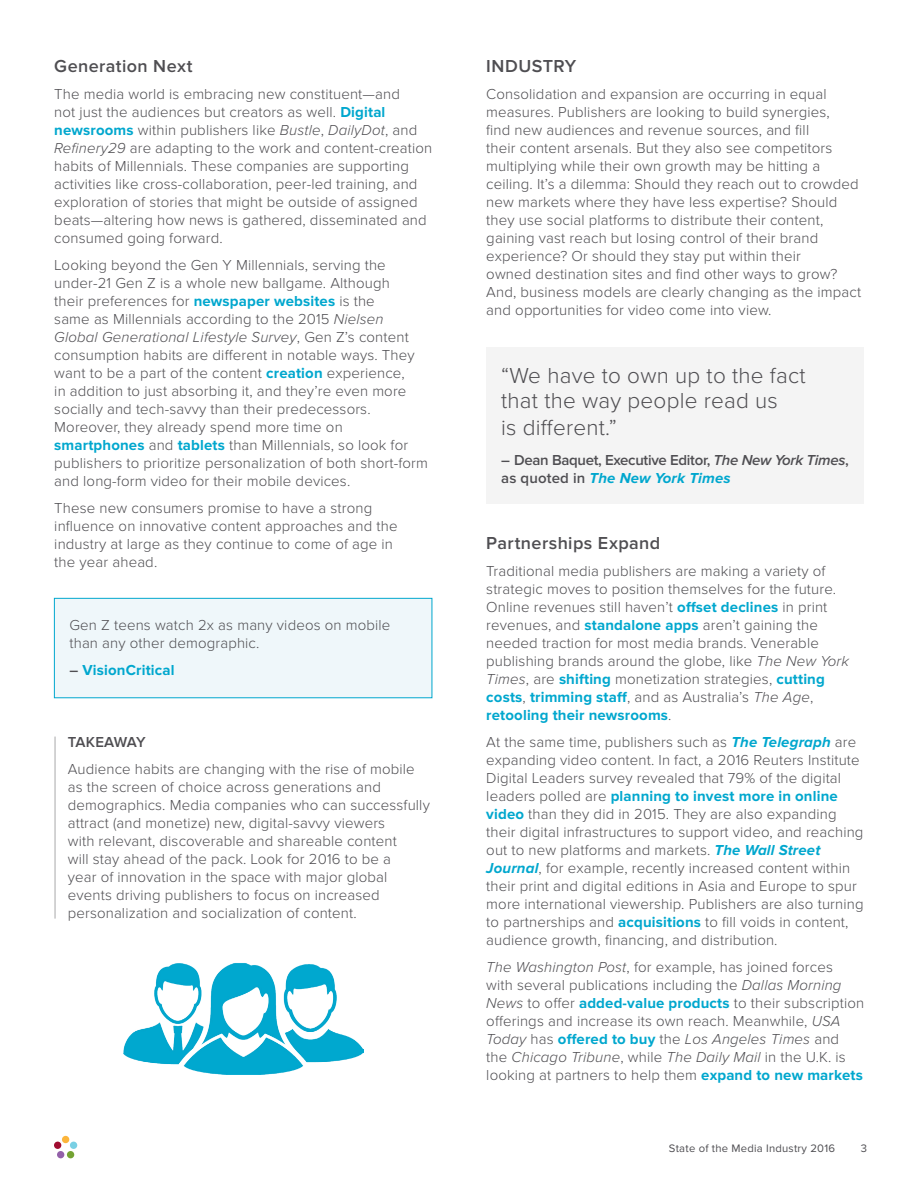
<style>
.page{position:relative;width:918px;height:1188px;background:#fff}
.page>*{position:absolute;margin:0;border:0;box-sizing:border-box;transform-origin:0 0}
.t1{font:300 22.5px/26.2px "Proxima Nova";letter-spacing:.01em;color:#4f4e52}
.t2{font:600 18px "Proxima Nova";letter-spacing:.025em;color:#4f4e52}
.t3{font:300 15px/18px "Proxima Nova";letter-spacing:.01em;color:#4f4e52}
.t4{font:600 15px/18px "Proxima Nova";letter-spacing:-.02em;color:#4f4e52}
.t5{font:700 15px "Proxima Nova";letter-spacing:.01em;color:#00a7ce}
.t6{font:11.25px "Proxima Nova";letter-spacing:.02em;color:#4f4e52}
.s1{font-weight:700;color:#00a7ce}
.s2{font-style:italic}
.s3{font-weight:600;color:#4f4e52}
.s4{font-weight:700;font-style:italic;color:#00a7ce}
</style>
<div class="page">
<div style="left:62px;top:1136px;width:7px;height:7px;background:#fcb53b;border-radius:50%"></div>
<div style="left:54px;top:1142px;width:7px;height:7px;background:#a00c30;border-radius:50%"></div>
<div style="left:57px;top:1151px;width:7px;height:7px;background:#9361a9;border-radius:50%"></div>
<div style="left:67px;top:1151px;width:7px;height:7px;background:#74a333;border-radius:50%"></div>
<div style="left:70px;top:1142px;width:7px;height:7px;background:#7ad0e4;border-radius:50%"></div>
<div style="left:486px;top:348px;width:378px;height:156px;background:#f4f4f4"></div>
<div style="left:54px;top:598px;width:378px;height:100px;background:#eff7fa;border:1px solid #00a7ce"></div>
<hr style="left:55px;top:737px;width:1px;height:182px;background:#4f4e52">
<img style="left:124px;top:963px;width:239px;height:112px">
<p class="t2" style="left:54px;top:56px;width:140px">Generation Next</p>
<p class="t3" style="left:54px;top:85px;width:380px">The media world is embracing new constituent—and<br>not just the audiences but creators as well. <span class="s1">Digital newsrooms</span> within publishers like <span class="s2">Bustle</span>, <span class="s2">DailyDot</span>, and <span class="s2">Refinery29</span> are adapting to the work and content-creation habits of Millennials. These companies are supporting activities like cross-collaboration, peer-led training, and exploration of stories that might be outside of assigned beats—altering how news is gathered, disseminated and consumed going forward.</p>
<p class="t3" style="left:54px;top:256px;width:375px">Looking beyond the Gen Y Millennials, serving the under-21 Gen Z is a whole new ballgame. Although<br>their preferences for <span class="s1">newspaper websites</span> is the<br>same as Millennials according to the 2015 <span class="s2">Nielsen Global Generational Lifestyle Survey</span>, Gen Z’s content consumption habits are different in notable ways. They want to be a part of the content <span class="s1">creation</span> experience,<br>in addition to just absorbing it, and they’re even more socially and tech-savvy than their predecessors.<br>Moreover, they already spend more time on <span class="s1">smartphones</span> and <span class="s1">tablets</span> than Millennials, so look for publishers to prioritize personalization of both short-form and long-form video for their mobile devices.</p>
<p class="t3" style="left:54px;top:499px;width:345px">These new consumers promise to have a strong influence on innovative content approaches and the industry at large as they continue to come of age in the year ahead.</p>
<p class="t3" style="left:69px;top:616px;width:322px">Gen Z teens watch 2x as many videos on mobile than any other demographic.</p>
<p class="t5" style="left:69px;top:661px;width:107px"><span class="s3">–</span> VisionCritical</p>
<p class="t4" style="left:68px;top:733px;width:79px">TAKEAWAY</p>
<p class="t3" style="left:68px;top:760px;width:364px">Audience habits are changing with the rise of mobile as the screen of choice across generations and demographics. Media companies who can successfully attract (and monetize) new, digital-savvy viewers<br>with relevant, discoverable and shareable content<br>will stay ahead of the pack. Look for 2016 to be a<br>year of innovation in the space with major global events driving publishers to focus on increased personalization and socialization of content.</p>
<p class="t2" style="left:486px;top:56px;width:92px">INDUSTRY</p>
<p class="t3" style="left:486px;top:85px;width:376px">Consolidation and expansion are occurring in equal measures. Publishers are looking to build synergies,<br>find new audiences and revenue sources, and fill<br>their content arsenals. But they also see competitors multiplying while their own growth may be hitting a ceiling. It’s a dilemma: Should they reach out to crowded new markets where they have less expertise? Should they use social platforms to distribute their content, gaining vast reach but losing control of their brand experience? Or should they stay put within their<br>owned destination sites and find other ways to grow?<br>And, business models are clearly changing as the impact and opportunities for video come into view.</p>
<h1 class="t1" style="left:501px;top:362px;width:306px">“We have to own up to the fact that the way people read us<br>is different.”</h1>
<p class="t4" style="left:501px;top:451px;width:349px">– Dean Baquet, Executive Editor, <span class="s2">The New York Times</span>, as quoted in <span class="s4">The New York Times</span></p>
<p class="t2" style="left:486px;top:533px;width:176px">Partnerships Expand</p>
<p class="t3" style="left:486px;top:562px;width:364px">Traditional media publishers are making a variety of strategic moves to position themselves for the future.<br>Online revenues still haven’t <span class="s1">offset declines</span> in print revenues, and <span class="s1">standalone apps</span> aren’t gaining the needed traction for most media brands. Venerable publishing brands around the globe, like <span class="s2">The New York Times</span>, are <span class="s1">shifting</span> monetization strategies, <span class="s1">cutting costs</span>, <span class="s1">trimming staff</span>, and as Australia’s <span class="s2">The Age</span>, <span class="s1">retooling their newsrooms</span>.</p>
<p class="t3" style="left:486px;top:733px;width:379px">At the same time, publishers such as <span class="s4">The Telegraph</span> are expanding video content. In fact, a 2016 Reuters Institute Digital Leaders survey revealed that 79% of the digital leaders polled are <span class="s1">planning to invest more in online video</span> than they did in 2015. They are also expanding their digital infrastructures to support video, and reaching out to new platforms and markets. <span class="s4">The Wall Street Journal</span>, for example, recently increased content within their print and digital editions in Asia and Europe to spur more international viewership. Publishers are also turning to partnerships and <span class="s1">acquisitions</span> to fill voids in content, audience growth, financing, and distribution.</p>
<p class="t3" style="left:486px;top:958px;width:379px"><span class="s2">The Washington Post</span>, for example, has joined forces<br>with several publications including the <span class="s2">Dallas Morning News</span> to offer <span class="s1">added-value products</span> to their subscription offerings and increase its own reach. Meanwhile, <span class="s2">USA Today</span> has <span class="s1">offered to buy</span> the <span class="s2">Los Angeles Times</span> and<br>the <span class="s2">Chicago Tribune</span>, while <span class="s2">The Daily Mail</span> in the U.K. is looking at partners to help them <span class="s1">expand to new markets</span></p>
<p class="t6" style="left:669px;top:1142px;width:168px">State of the Media Industry 2016</p>
<p class="t6" style="left:861px;top:1142px;width:8px">3</p>
</div>
